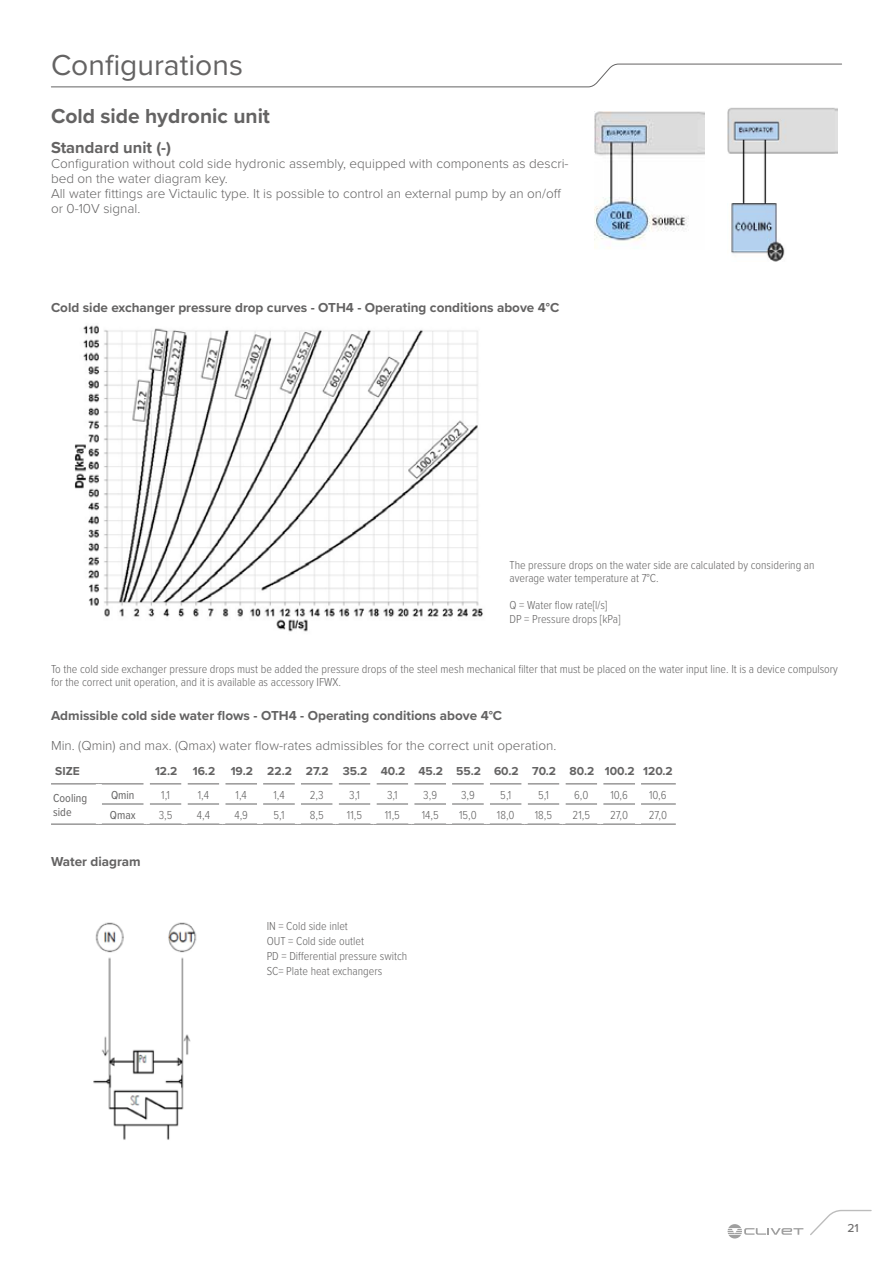
<style>
.page{position:relative;width:893px;height:1263px;background:#fff}
.page>*{position:absolute;margin:0;border:0;box-sizing:border-box;transform-origin:0 0}
.t1{font:30px "Proxima Nova";color:#646363}
.t2{font:700 21px "Proxima Nova";color:#646363}
.t3{font:700 16.5px "Proxima Nova";color:#646363}
.t4{font:300 13.5px/15px "Proxima Nova";color:#646363}
.t5{font:700 13.5px "Proxima Nova";color:#646363}
.t6{font:300 12px/13.5px "Proxima Nova Cond";color:#646363}
.t7{font:700 12px "Proxima Nova";color:#646363}
.t8{font:12px/14.4px "Proxima Nova Cond";color:#646363}
.t9{font:500 12px "Proxima Nova";color:#706f6f}
</style>
<div class="page">
<svg style="left:51px;top:63px;width:791px;height:24px"></svg>
<svg style="left:810px;top:1209px;width:62px;height:26px"></svg>
<svg style="left:728px;top:1224px;width:75px;height:14px"></svg>
<img style="left:74px;top:325px;width:409px;height:307px">
<hr style="left:51px;top:784px;width:48px;height:1px;background:#646363">
<hr style="left:99px;top:784px;width:45px;height:1px;background:#646363">
<hr style="left:150px;top:784px;width:31px;height:1px;background:#646363">
<hr style="left:187px;top:784px;width:32px;height:1px;background:#646363">
<hr style="left:225px;top:784px;width:32px;height:1px;background:#646363">
<hr style="left:263px;top:784px;width:32px;height:1px;background:#646363">
<hr style="left:301px;top:784px;width:32px;height:1px;background:#646363">
<hr style="left:339px;top:784px;width:31px;height:1px;background:#646363">
<hr style="left:376px;top:784px;width:32px;height:1px;background:#646363">
<hr style="left:414px;top:784px;width:32px;height:1px;background:#646363">
<hr style="left:452px;top:784px;width:32px;height:1px;background:#646363">
<hr style="left:490px;top:784px;width:32px;height:1px;background:#646363">
<hr style="left:528px;top:784px;width:31px;height:1px;background:#646363">
<hr style="left:565px;top:784px;width:32px;height:1px;background:#646363">
<hr style="left:603px;top:784px;width:32px;height:1px;background:#646363">
<hr style="left:641px;top:784px;width:35px;height:1px;background:#646363">
<hr style="left:102px;top:804px;width:42px;height:1px;background:#646363">
<hr style="left:150px;top:804px;width:31px;height:1px;background:#646363">
<hr style="left:187px;top:804px;width:32px;height:1px;background:#646363">
<hr style="left:225px;top:804px;width:32px;height:1px;background:#646363">
<hr style="left:263px;top:804px;width:32px;height:1px;background:#646363">
<hr style="left:301px;top:804px;width:32px;height:1px;background:#646363">
<hr style="left:339px;top:804px;width:31px;height:1px;background:#646363">
<hr style="left:376px;top:804px;width:32px;height:1px;background:#646363">
<hr style="left:414px;top:804px;width:32px;height:1px;background:#646363">
<hr style="left:452px;top:804px;width:32px;height:1px;background:#646363">
<hr style="left:490px;top:804px;width:32px;height:1px;background:#646363">
<hr style="left:528px;top:804px;width:31px;height:1px;background:#646363">
<hr style="left:565px;top:804px;width:32px;height:1px;background:#646363">
<hr style="left:603px;top:804px;width:32px;height:1px;background:#646363">
<hr style="left:641px;top:804px;width:35px;height:1px;background:#646363">
<hr style="left:51px;top:824px;width:48px;height:1px;background:#646363">
<hr style="left:99px;top:824px;width:48px;height:1px;background:#646363">
<hr style="left:147px;top:824px;width:37px;height:1px;background:#646363">
<hr style="left:184px;top:824px;width:38px;height:1px;background:#646363">
<hr style="left:222px;top:824px;width:38px;height:1px;background:#646363">
<hr style="left:260px;top:824px;width:38px;height:1px;background:#646363">
<hr style="left:298px;top:824px;width:38px;height:1px;background:#646363">
<hr style="left:336px;top:824px;width:37px;height:1px;background:#646363">
<hr style="left:373px;top:824px;width:38px;height:1px;background:#646363">
<hr style="left:411px;top:824px;width:38px;height:1px;background:#646363">
<hr style="left:449px;top:824px;width:38px;height:1px;background:#646363">
<hr style="left:487px;top:824px;width:38px;height:1px;background:#646363">
<hr style="left:525px;top:824px;width:37px;height:1px;background:#646363">
<hr style="left:562px;top:824px;width:38px;height:1px;background:#646363">
<hr style="left:600px;top:824px;width:38px;height:1px;background:#646363">
<hr style="left:638px;top:824px;width:38px;height:1px;background:#646363">
<div style="left:96px;top:784px;width:6px;height:20px;background:#fff"></div>
<img style="left:594px;top:112px;width:111px;height:137px">
<img style="left:727px;top:108px;width:111px;height:153px">
<img style="left:93px;top:922px;width:104px;height:218px">
<h1 class="t1" style="left:51px;top:42px;width:193px">Configurations</h1>
<h2 class="t2" style="left:51px;top:100px;width:221px">Cold side hydronic unit</h2>
<h3 class="t3" style="left:51px;top:135px;width:122px">Standard unit (-)</h3>
<p class="t4" style="left:51px;top:155px;width:519px">Configuration without cold side hydronic assembly, equipped with components as descri&shy;bed on the water diagram key.<br>All water fittings are Victaulic type. It is possible to control an external pump by an on/off or 0-10V signal.</p>
<p class="t5" style="left:51px;top:297px;width:510px">Cold side exchanger pressure drop curves - OTH4 - Operating conditions above 4°C</p>
<p class="t6" style="left:509px;top:557px;width:307px">The pressure drops on the water side are calculated by considering an average water temperature at 7°C.</p>
<p class="t6" style="left:509px;top:598px;width:113px">Q = Water flow rate[l/s]<br>DP = Pressure drops [kPa]</p>
<p class="t6" style="left:51px;top:661px;width:788px">To the cold side exchanger pressure drops must be added the pressure drops of the steel mesh mechanical filter that must be placed on the water input line. It is a device compulsory for the correct unit operation, and it is available as accessory IFWX.</p>
<p class="t5" style="left:51px;top:705px;width:453px">Admissible cold side water flows - OTH4 - Operating conditions above 4°C</p>
<p class="t4" style="left:51px;top:737px;width:507px">Min. (Qmin) and max. (Qmax) water flow-rates admissibles for the correct unit operation.</p>
<p class="t7" style="left:55px;top:762px;width:26px">SIZE</p>
<p class="t7" style="left:155px;top:762px;width:24px">12.2</p>
<p class="t7" style="left:193px;top:762px;width:24px">16.2</p>
<p class="t7" style="left:231px;top:762px;width:444px">19.2 22.2 27.2 35.2 40.2 45.2 55.2 60.2 70.2 80.2 100.2 120.2</p>
<p class="t8" style="left:53px;top:790px;width:36px">Cooling side</p>
<p class="t8" style="left:111px;top:787px;width:25px">Qmin</p>
<p class="t6" style="left:161px;top:787px;width:10px">1,1</p>
<p class="t6" style="left:198px;top:787px;width:13px">1,4</p>
<p class="t6" style="left:236px;top:787px;width:13px">1,4</p>
<p class="t6" style="left:273px;top:787px;width:13px">1,4</p>
<p class="t6" style="left:310px;top:787px;width:15px">2,3</p>
<p class="t6" style="left:349px;top:787px;width:12px">3,1</p>
<p class="t6" style="left:387px;top:787px;width:12px">3,1</p>
<p class="t6" style="left:423px;top:787px;width:15px">3,9</p>
<p class="t6" style="left:461px;top:787px;width:15px">3,9</p>
<p class="t6" style="left:500px;top:787px;width:12px">5,1</p>
<p class="t6" style="left:538px;top:787px;width:12px">5,1</p>
<p class="t6" style="left:574px;top:787px;width:16px">6,0</p>
<p class="t6" style="left:610px;top:787px;width:19px">10,6</p>
<p class="t6" style="left:649px;top:787px;width:19px">10,6</p>
<p class="t8" style="left:110px;top:807px;width:27px">Qmax</p>
<p class="t6" style="left:159px;top:807px;width:15px">3,5</p>
<p class="t6" style="left:197px;top:807px;width:15px">4,4</p>
<p class="t6" style="left:234px;top:807px;width:15px">4,9</p>
<p class="t6" style="left:274px;top:807px;width:12px">5,1</p>
<p class="t6" style="left:310px;top:807px;width:15px">8,5</p>
<p class="t6" style="left:347px;top:807px;width:17px">11,5</p>
<p class="t6" style="left:385px;top:807px;width:17px">11,5</p>
<p class="t6" style="left:422px;top:807px;width:19px">14,5</p>
<p class="t6" style="left:459px;top:807px;width:19px">15,0</p>
<p class="t6" style="left:497px;top:807px;width:19px">18,0</p>
<p class="t6" style="left:535px;top:807px;width:19px">18,5</p>
<p class="t6" style="left:573px;top:807px;width:19px">21,5</p>
<p class="t6" style="left:610px;top:807px;width:20px">27,0</p>
<p class="t6" style="left:649px;top:807px;width:20px">27,0</p>
<p class="t5" style="left:51px;top:851px;width:91px">Water diagram</p>
<p class="t6" style="left:267px;top:918px;width:142px;line-height:15px">IN = Cold side inlet<br>OUT = Cold side outlet<br>PD = Differential pressure switch<br>SC= Plate heat exchangers</p>
<p class="t9" style="left:847px;top:1219px;width:13px">21</p>
</div>
